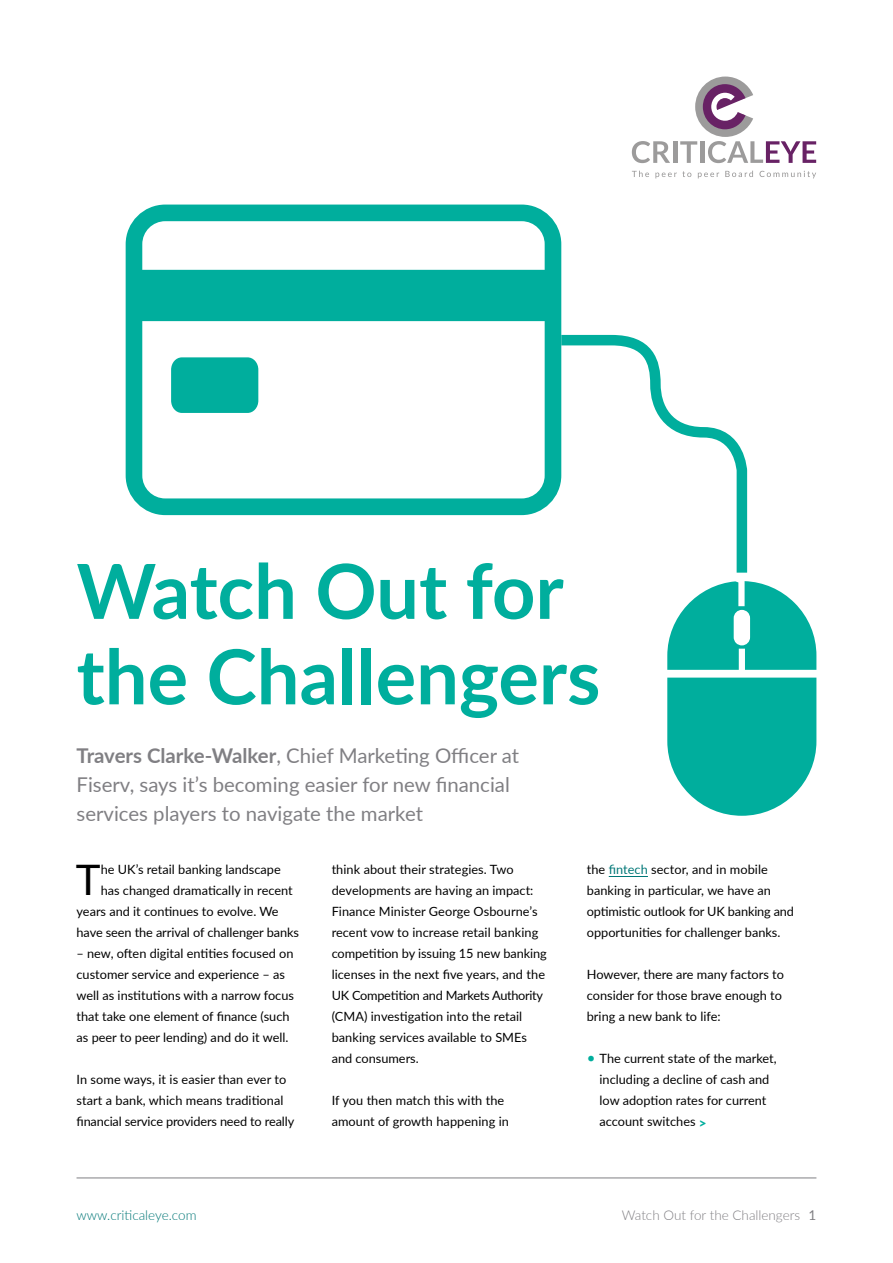
<style>
.page{position:relative;width:893px;height:1263px;background:#fff}
.page>*{position:absolute;margin:0;border:0;box-sizing:border-box;transform-origin:0 0}
.t1{font:700 75.9px/85.5px "Lato";color:#00ae9d}
.t2{font:42px "Lato";color:#000}
.t3{font:20.4px/28.8px "Lato";color:#807f83}
.t4{font:300 13.5px "Lato";color:#807f83}
.t5{font:300 13.5px "Lato";color:#077}
.t6{font:12.75px/21px "Lato";color:#000}
.s1{font-weight:700}
.s2{color:#077}
.s3{font-size:15px;color:#00ae9d}
.s4{font-weight:800;font-size:13.5px;color:#00ae9d}
.s5{font-weight:400}
</style>
<div class="page">
<svg style="left:126px;top:205px;width:435px;height:310px"></svg>
<div style="left:171px;top:357px;width:87px;height:56px;background:#00ae9d"></div>
<svg style="left:667px;top:581px;width:149px;height:235px"></svg>
<svg style="left:551px;top:330px;width:201px;height:253px"></svg>
<svg style="left:632px;top:141px;width:38px;height:22px"></svg>
<hr style="left:673px;top:141px;width:4px;height:22px;background:#9c9b9b">
<svg style="left:680px;top:77px;width:136px;height:86px"></svg>
<svg style="left:632px;top:171px;width:17px;height:6px"></svg>
<svg style="left:655px;top:171px;width:36px;height:7px"></svg>
<svg style="left:698px;top:173px;width:21px;height:5px"></svg>
<svg style="left:725px;top:171px;width:28px;height:6px"></svg>
<svg style="left:759px;top:171px;width:57px;height:7px"></svg>
<hr style="left:609px;top:876px;width:39px;height:1px;background:#077">
<hr style="left:77px;top:1177px;width:739px;height:1px;background:#807f83">
<h1 class="t1" style="left:77px;top:545px;width:525px">Watch Out for the Challengers</h1>
<h3 class="t3" style="left:77px;top:741px;width:444px"><span class="s1">Travers Clarke-Walker</span>, Chief Marketing Officer at<br>Fiserv, says it’s becoming easier for new financial services players to navigate the market</h3>
<h2 class="t2" style="left:76px;top:849px;width:26px">T</h2>
<p class="t6" style="left:101px;top:858px;width:181px">he UK’s retail banking landscape</p>
<p class="t6" style="left:101px;top:879px;width:193px">has changed dramatically in recent</p>
<p class="t6" style="left:77px;top:900px;width:204px">years and it continues to evolve. We</p>
<p class="t6" style="left:77px;top:921px;width:224px">have seen the arrival of challenger banks</p>
<p class="t6" style="left:77px;top:942px;width:219px">– new, often digital entities focused on customer service and experience – as well as institutions with a narrow focus that take one element of finance (such as peer to peer lending) and do it well.</p>
<p class="t6" style="left:77px;top:1068px;width:219px">In some ways, it is easier than ever to start a bank, which means traditional financial service providers need to really</p>
<p class="t6" style="left:332px;top:858px;width:217px">think about their strategies. Two developments are having an impact:<br>Finance Minister George Osbourne’s recent vow to increase retail banking competition by issuing 15 new banking licenses in the next five years, and the UK Competition and Markets Authority (CMA) investigation into the retail banking services available to SMEs and consumers.</p>
<p class="t6" style="left:332px;top:1089px;width:179px">If you then match this with the amount of growth happening in</p>
<p class="t6" style="left:587px;top:858px;width:209px">the <span class="s2">fintech</span> sector, and in mobile banking in particular, we have an optimistic outlook for UK banking and opportunities for challenger banks.</p>
<p class="t6" style="left:587px;top:963px;width:199px">However, there are many factors to consider for those brave enough to bring a new bank to life:</p>
<p class="t6" style="left:600px;top:1047px;width:179px;text-indent:-13px"><span class="s3">•</span> The current state of the market, including a decline of cash and low adoption rates for current account switches <span class="s4">&gt;</span></p>
<p class="t5" style="left:77px;top:1206px;width:122px">www.criticaleye.com</p>
<p class="t4" style="left:622px;top:1206px;width:196px">Watch Out for the Challengers <span class="s5">1</span></p>
</div>
